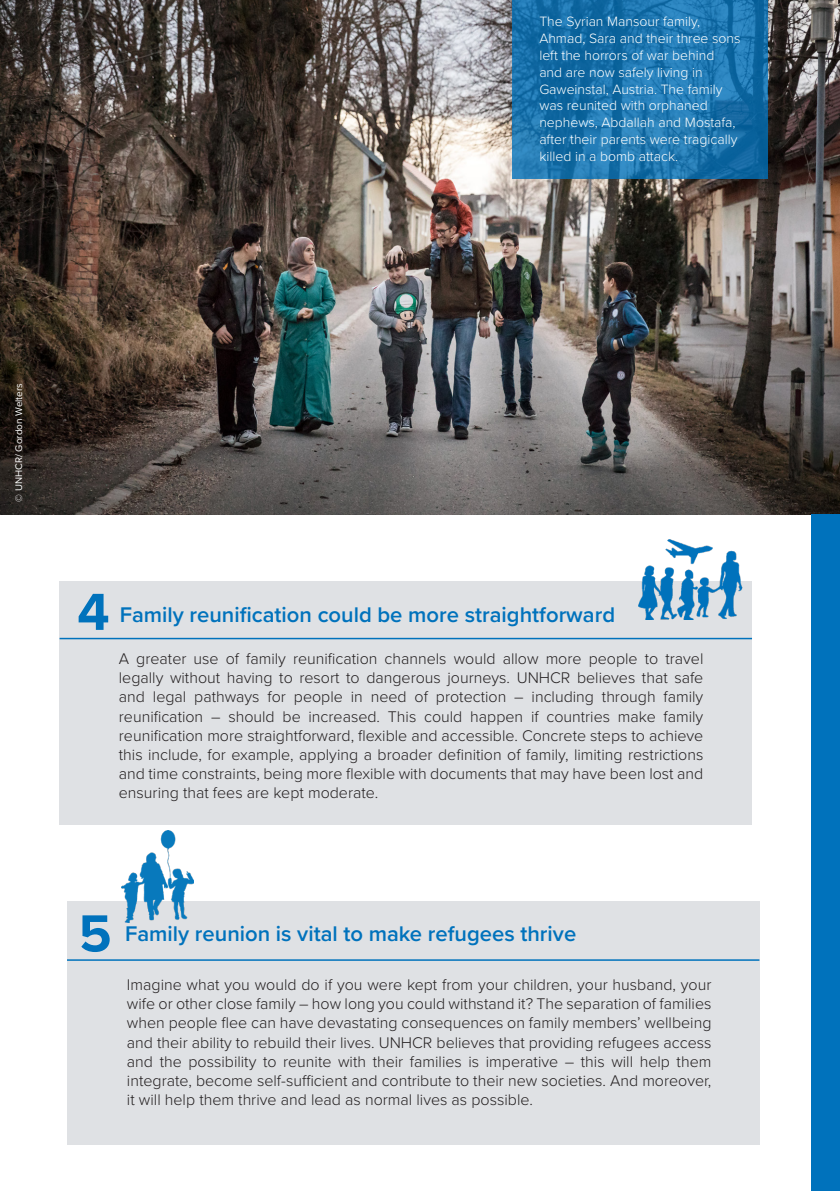
<style>
.page{position:relative;width:840px;height:1191px;background:#fff}
.page>*{position:absolute;margin:0;border:0;box-sizing:border-box;transform-origin:0 0}
.Image_Caption_-_Alig{font:700 54px "Proxima Nova";color:#0072bc}
.Image_Caption_-_Alig-2{font:600 22px "Proxima Nova";color:#0072bc}
.Image_Caption_-_Alig-3{font:300 16px/19.2px "Proxima Nova";color:#231f20;text-align:justify}
.Image_Caption_-_Alig-4{font:300 14px/16.8px "Proxima Nova";color:#fff}
.t1{font:10px "Proxima Nova";color:#fff}
</style>
<div class="page">
<img style="left:0;top:0;width:839px;height:515px">
<div style="left:60px;top:581px;width:691px;height:244px;background:#dfe1e4"></div>
<div style="left:67px;top:901px;width:692px;height:244px;background:#dfe1e4"></div>
<hr style="left:60px;top:638px;width:691px;height:1px;background:#0072bc">
<hr style="left:67px;top:959px;width:692px;height:1px;background:#0072bc">
<div style="left:810px;top:514px;width:29px;height:677px;background:#0072bc"></div>
<img style="left:638px;top:540px;width:114px;height:79px">
<img style="left:122px;top:831px;width:72px;height:91px">
<svg style="left:512px;top:0;width:255px;height:179px;background:#1a72ac"></svg>
<p class="Image_Caption_-_Alig-4" style="left:539px;top:13px;width:203px">The Syrian Mansour family,<br>Ahmad, Sara and their three sons left the horrors of war behind and are now safely living in<br>Gaweinstal, Austria. The family was reunited with orphaned nephews, Abdallah and Mostafa, after their parents were tragically killed in a bomb attack.</p>
<p class="t1" style="left:11px;top:501px;width:120px;rotate:-90deg">© UNHCR/ Gordon Welters</p>
<p class="Image_Caption_-_Alig" style="left:77px;top:571px;width:34px">4</p>
<p class="Image_Caption_-_Alig-2" style="left:120px;top:598px;width:496px">Family reunification could be more straightforward</p>
<p class="Image_Caption_-_Alig-3" style="left:119px;top:648px;width:585px">A greater use of family reunification channels would allow more people to travel legally without having to resort to dangerous journeys. UNHCR believes that safe and legal pathways for people in need of protection – including through family reunification – should be increased. This could happen if countries make family reunification more straightforward, flexible and accessible. Concrete steps to achieve this include, for example, applying a broader definition of family, limiting restrictions and time constraints, being more flexible with documents that may have been lost and ensuring that fees are kept moderate.</p>
<p class="Image_Caption_-_Alig" style="left:79px;top:893px;width:34px">5</p>
<p class="Image_Caption_-_Alig-2" style="left:125px;top:917px;width:452px">Family reunion is vital to make refugees thrive</p>
<p class="Image_Caption_-_Alig-3" style="left:127px;top:974px;width:585px">Imagine what you would do if you were kept from your children, your husband, your wife or other close family – how long you could withstand it? The separation of families when people flee can have devastating consequences on family members’ wellbeing and their ability to rebuild their lives. UNHCR believes that providing refugees access and the possibility to reunite with their families is imperative – this will help them integrate, become self-sufficient and contribute to their new societies. And moreover, it will help them thrive and lead as normal lives as possible.</p>
</div>
